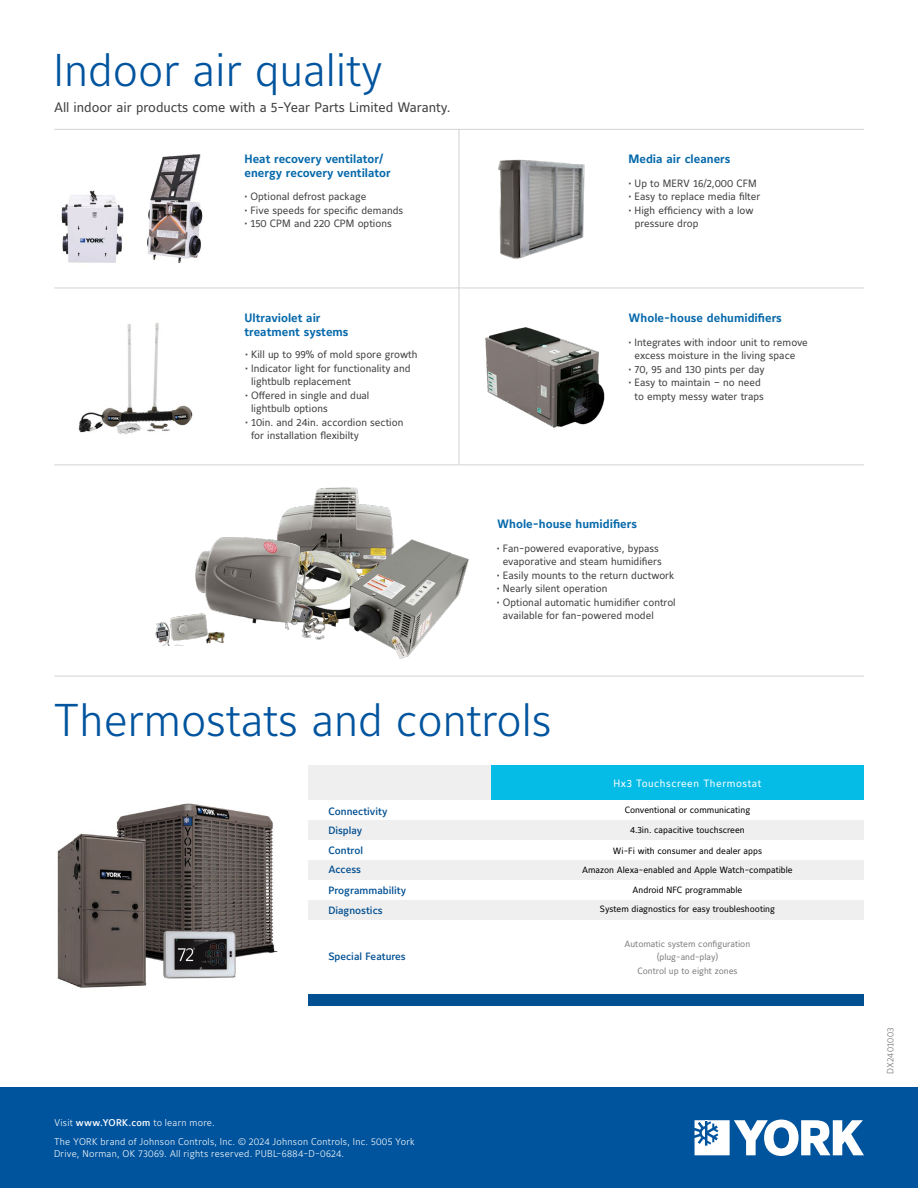
<style>
.page{position:relative;width:918px;height:1188px;background:#fff}
.page>*{position:absolute;margin:0;border:0;box-sizing:border-box;transform-origin:0 0}
.t1{font:300 45.6px "Maurea Jci Lf ML";color:#00549e}
.t2{font:13.65px "Maurea Jci Lf ML";color:#414042}
.t3{font:700 12px/13.5px "Maurea Jci Lf ML";color:#0669ab}
.t4{font:10.5px/13.5px "Maurea Jci Lf ML";color:#414042}
.t5{font:500 10.5px/19.5px "Maurea Jci Lf ML";color:#025092}
.t6{font:10.5px "Maurea Jci Lf ML";letter-spacing:.05em;color:#fff}
.t7{font:300 9.75px/18.8px "Maurea Jci Lf ML";letter-spacing:.025em;color:#fff}
.t8{font:9px/19.5px "Maurea Jci Lf ML";color:#000;text-align:center}
.t9{font:9px/13.5px "Maurea Jci Lf ML";color:#7f7f80;text-align:center}
.t10{font:300 9px "Maurea Jci Lf ML";letter-spacing:.015em;color:#6d6e71}
.s1{font-weight:500}
</style>
<div class="page">
<div style="left:0;top:1088px;width:918px;height:100px;background:#00549e"></div>
<svg style="left:695px;top:1120px;width:169px;height:36px"></svg>
<img style="left:61px;top:154px;width:142px;height:109px">
<img style="left:498px;top:159px;width:87px;height:100px">
<img style="left:59px;top:323px;width:158px;height:142px">
<img style="left:57px;top:803px;width:221px;height:185px">
<hr style="left:54px;top:129px;width:810px;height:1px;background:#d1d3d4">
<hr style="left:54px;top:288px;width:810px;height:1px;background:#d1d3d4">
<hr style="left:54px;top:465px;width:810px;height:1px;background:#d1d3d4">
<hr style="left:54px;top:676px;width:810px;height:1px;background:#d1d3d4">
<hr style="left:459px;top:129px;width:1px;height:336px;background:#d1d3d4">
<img style="left:485px;top:327px;width:120px;height:101px">
<img style="left:282px;top:487px;width:111px;height:45px">
<img style="left:313px;top:532px;width:156px;height:127px">
<img style="left:155px;top:517px;width:158px;height:129px">
<div style="left:308px;top:820px;width:556px;height:20px;background:#f0efef"></div>
<div style="left:308px;top:860px;width:556px;height:20px;background:#f0efef"></div>
<div style="left:308px;top:900px;width:556px;height:20px;background:#f0efef"></div>
<div style="left:308px;top:995px;width:556px;height:11px;background:#025092"></div>
<div style="left:308px;top:765px;width:184px;height:35px;background:#f0efef"></div>
<div style="left:492px;top:765px;width:372px;height:35px;background:#05bce7"></div>
<h1 class="t1" style="left:54px;top:42px;width:331px">Indoor air quality</h1>
<h2 class="t2" style="left:54px;top:99px;width:398px">All indoor air products come with a 5-Year Parts Limited Waranty.</h2>
<p class="t3" style="left:245px;top:152px;width:148px">Heat recovery ventilator/ energy recovery ventilator</p>
<p class="t4" style="left:245px;top:190px;width:123px">• Optional defrost package</p>
<p class="t4" style="left:245px;top:204px;width:160px">• Five speeds for specific demands</p>
<p class="t4" style="left:245px;top:217px;width:149px">• 150 CPM and 220 CPM options</p>
<p class="t3" style="left:245px;top:312px;width:106px">Ultraviolet air treatment systems</p>
<p class="t4" style="left:245px;top:348px;width:174px">• Kill up to 99% of mold spore growth</p>
<p class="t4" style="left:251px;top:361px;width:161px;text-indent:-6px">• Indicator light for functionality and lightbulb replacement</p>
<p class="t4" style="left:251px;top:388px;width:120px;text-indent:-6px">• Offered in single and dual lightbulb options</p>
<p class="t4" style="left:251px;top:415px;width:154px;text-indent:-6px">• 10in. and 24in. accordion section for installation flexibilty</p>
<p class="t3" style="left:629px;top:152px;width:103px">Media air cleaners</p>
<p class="t4" style="left:629px;top:177px;width:130px">• Up to MERV 16/2,000 CFM</p>
<p class="t4" style="left:629px;top:190px;width:133px">• Easy to replace media filter</p>
<p class="t4" style="left:635px;top:204px;width:120px;text-indent:-6px">• High efficiency with a low pressure drop</p>
<p class="t3" style="left:629px;top:312px;width:155px">Whole-house dehumidifiers</p>
<p class="t4" style="left:634px;top:335px;width:175px;text-indent:-6px">• Integrates with indoor unit to remove excess moisture in the living space</p>
<p class="t4" style="left:628px;top:362px;width:138px">• 70, 95 and 130 pints per day</p>
<p class="t4" style="left:628px;top:376px;width:137px;text-align:center">• Easy to maintain – no need to empty messy water traps</p>
<p class="t3" style="left:497px;top:517px;width:141px">Whole-house humidifiers</p>
<p class="t4" style="left:497px;top:541px;width:166px;text-align:center">• Fan-powered evaporative, bypass evaporative and steam humidifiers</p>
<p class="t4" style="left:497px;top:568px;width:179px">• Easily mounts to the return ductwork</p>
<p class="t4" style="left:497px;top:582px;width:112px">• Nearly silent operation</p>
<p class="t4" style="left:503px;top:595px;width:174px;text-indent:-6px">• Optional automatic humidifier control available for fan-powered model</p>
<h1 class="t1" style="left:54px;top:692px;width:500px">Thermostats and controls</h1>
<p class="t5" style="left:328px;top:801px;width:61px">Connectivity<br>Display<br>Control<br>Access</p>
<p class="t5" style="left:328px;top:881px;width:79px">Programmability<br>Diagnostics</p>
<p class="t5" style="left:328px;top:947px;width:79px">Special Features</p>
<p class="t6" style="left:614px;top:777px;width:149px">Hx3 Touchscreen Thermostat</p>
<p class="t8" style="left:625px;top:800px;width:127px">Conventional or communicating</p>
<p class="t8" style="left:582px;top:841px;width:212px">Wi-Fi with consumer and dealer apps<br>Amazon Alexa-enabled and Apple Watch-compatible Android NFC programmable<br>System diagnostics for easy troubleshooting</p>
<p class="t9" style="left:625px;top:937px;width:127px">Automatic system configuration (plug-and-play)<br>Control up to eight zones</p>
<p class="t8" style="left:630px;top:820px;width:116px">4.3in. capacitive touchscreen</p>
<p class="t7" style="left:54px;top:1113px;width:362px">Visit <span class="s1">www.YORK.com</span> to learn more.<br>The YORK brand of Johnson Controls, Inc. © 2024 Johnson Controls, Inc. 5005 York</p>
<p class="t7" style="left:54px;top:1144px;width:292px">Drive, Norman, OK 73069. All rights reserved. PUBL-6884-D-0624.</p>
<p class="t10" style="left:885px;top:1074px;width:48px;rotate:-90deg">DX2401003</p>
</div>
